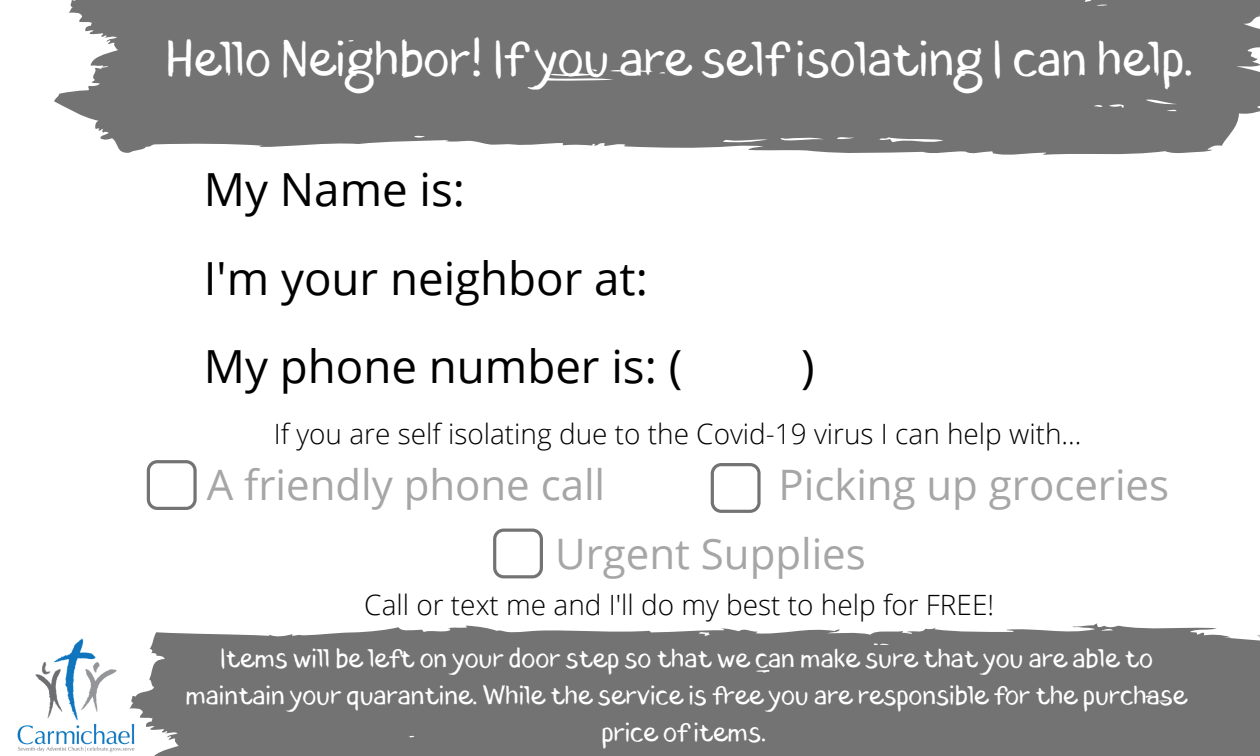
<style>
.page{position:relative;width:1260px;height:756px;background:#fff}
.page>*{position:absolute;margin:0;border:0;box-sizing:border-box;transform-origin:0 0}
.t1{font:49px "Blushes";color:#fff}
.t2{font:45.5px/88.5px "Open Sans";color:#000}
.t3{font:42px/69.3px "Open Sans";color:#a6a6a6}
.t4{font:300 28px "Open Sans";color:#000}
.t5{font:26.25px/36.8px "Blushes";color:#fff;text-align:center}
</style>
<div class="page">
<svg style="left:54px;top:0;width:1206px;height:155px;background:#7e7e7e"></svg>
<div style="left:154px;top:624px;width:1106px;height:132px;background:#737373"></div>
<svg style="left:147px;top:460px;width:50px;height:50px"></svg>
<svg style="left:493px;top:529px;width:50px;height:49px"></svg>
<svg style="left:711px;top:463px;width:50px;height:50px"></svg>
<img style="left:17px;top:636px;width:138px;height:120px">
<h1 class="t1" style="left:165px;top:25px;width:1029px">Hello Neighbor! If you are self isolating I can help.</h1>
<h2 class="t2" style="left:204px;top:145px;width:480px">My Name is:<br>I'm your neighbor at:<br>My phone number is: (</h2>
<h2 class="t2" style="left:801px;top:322px;width:15px">)</h2>
<p class="t4" style="left:274px;top:414px;width:809px">If you are self isolating due to the Covid-19 virus I can help with...</p>
<h3 class="t3" style="left:207px;top:449px;width:400px">A friendly phone call</h3>
<h3 class="t3" style="left:555px;top:449px;width:616px;text-indent:223px">Picking up groceries<br>Urgent Supplies</h3>
<p class="t4" style="left:364px;top:586px;width:631px">Call or text me and I'll do my best to help for FREE!</p>
<p class="t5" style="left:186px;top:641px;width:1003px">Items will be left on your door step so that we can make sure that you are able to maintain your quarantine. While the service is free you are responsible for the purchase price of items.</p>
</div>
